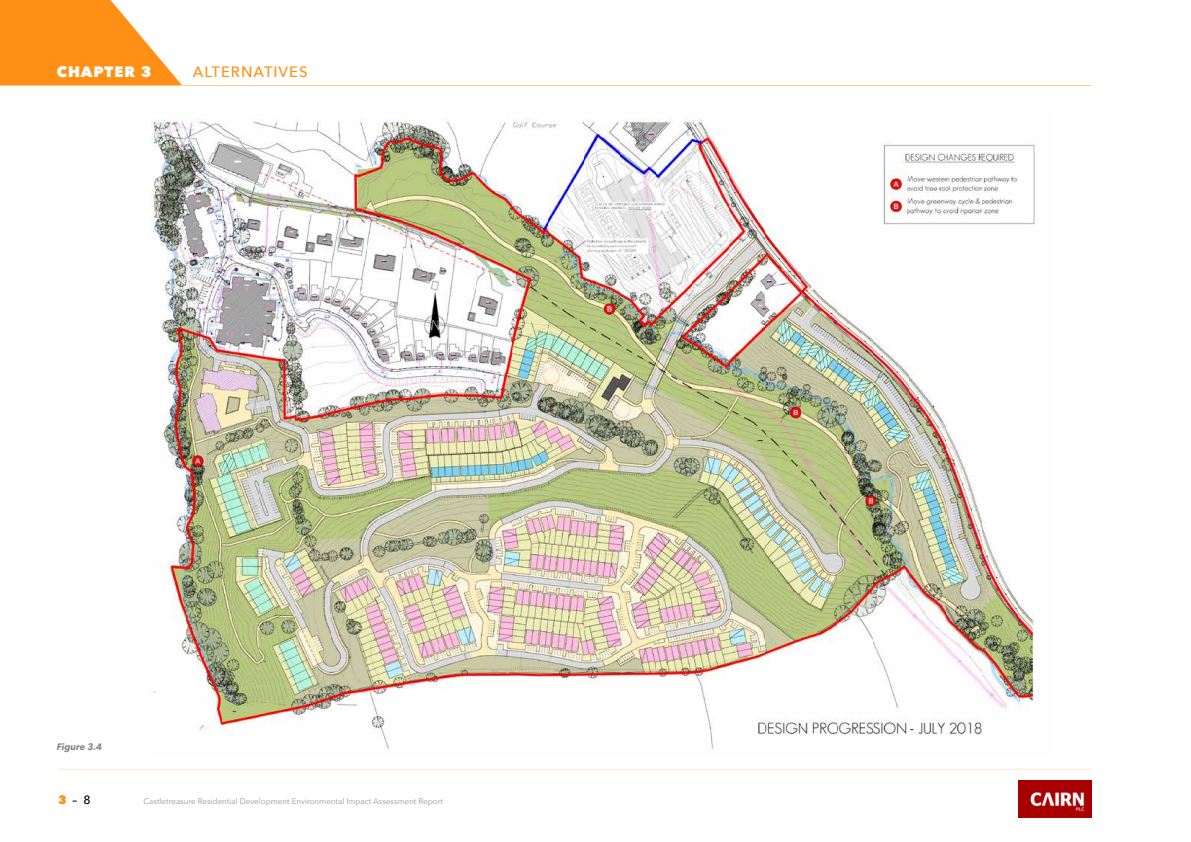
<style>
.page{position:relative;width:1191px;height:842px;background:#fff}
.page>*{position:absolute;margin:0;border:0;box-sizing:border-box;transform-origin:0 0}
.t1{font:500 15px "Avenir Next";letter-spacing:.06em;color:#ff9015}
.t2{font:800 15px "Avenir Next";letter-spacing:.06em;color:#fff}
.t3{font:500 12px "Avenir Next";color:#000}
.t4{font:italic 700 9.3px "Avenir Next";color:#808285}
.t5{font:8px "Avenir Next";color:#939598}
.s1{font-weight:800;color:#ff9015}
</style>
<div class="page">
<svg style="left:0;top:0;width:182px;height:86px"></svg>
<hr style="left:57px;top:85px;width:1034px;height:1px;background:#ffc78a">
<hr style="left:57px;top:769px;width:1034px;height:1px;background:#ffe9d0">
<img style="left:1018px;top:780px;width:73px;height:37px">
<img style="left:152px;top:118px;width:888px;height:631px">
<h1 class="t2" style="left:57px;top:63px;width:96px">CHAPTER 3</h1>
<h1 class="t1" style="left:193px;top:59px;width:116px">ALTERNATIVES</h1>
<p class="t4" style="left:57px;top:738px;width:47px">Figure 3.4</p>
<h2 class="t3" style="left:58px;top:789px;width:34px"><span class="s1">3</span> – 8</h2>
<p class="t5" style="left:144px;top:794px;width:301px">Castletreasure Residential Development Environmental Impact Assessment Report</p>
</div>
